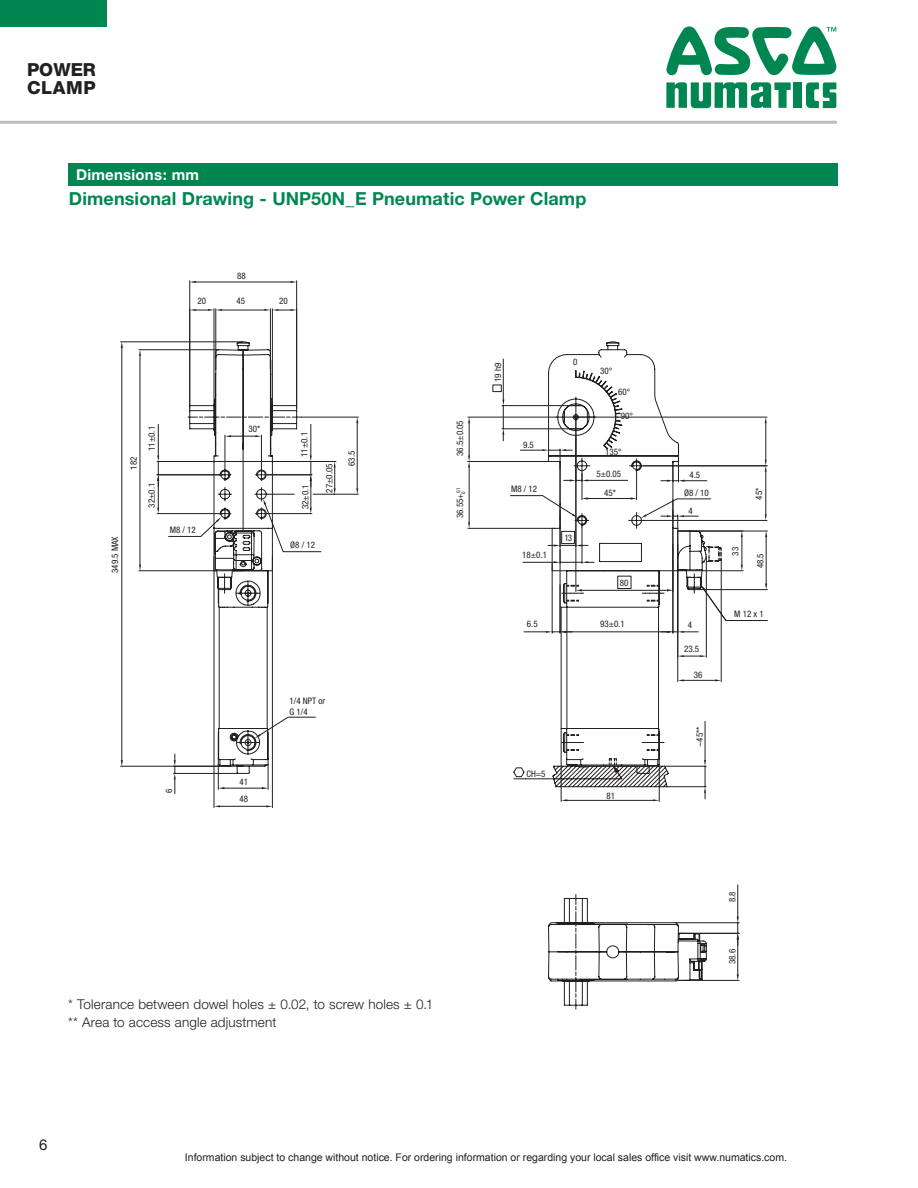
<style>
.page{position:relative;width:918px;height:1188px;background:#fff}
.page>*{position:absolute;margin:0;border:0;box-sizing:border-box;transform-origin:0 0}
.Page_Header1{font:700 18px "Helvetica Neue";letter-spacing:.005em;color:#008751}
.t1{font:800 18px/18px "Helvetica Neue";letter-spacing:.02em;color:#231f20}
.Dimensions_Header{font:700 15px "Helvetica Neue";letter-spacing:.015em;color:#fff}
.t2{font:15px "Helvetica Neue";color:#231f20}
.body{font:300 13.5px/18px "Helvetica Neue";letter-spacing:.01em;color:#231f20}
.t3{font:10.5px "Arial";color:#231f20}
.t4{font:condensed 9px/10.8px "Helvetica Neue";color:#231f20}
.t5{font:condensed 5.25px "Helvetica Neue";color:#231f20}
</style>
<div class="page">
<div style="left:0;top:0;width:107px;height:27px;background:#008751"></div>
<hr style="left:0;top:121px;width:837px;height:3px;background:#bcbdc0">
<div style="left:794px;top:82px;width:8px;height:26px;background:#008751"></div>
<svg style="left:806px;top:82px;width:30px;height:26px"></svg>
<svg style="left:666px;top:82px;width:125px;height:26px"></svg>
<svg style="left:666px;top:26px;width:170px;height:49px"></svg>
<div style="left:68px;top:164px;width:769px;height:22px;background:#008751"></div>
<hr style="left:121px;top:341px;width:122px;height:1px;background:#231f20">
<hr style="left:121px;top:766px;width:111px;height:1px;background:#231f20">
<hr style="left:121px;top:348px;width:1px;height:412px;background:#231f20">
<svg style="left:121px;top:342px;width:2px;height:6px"></svg>
<svg style="left:121px;top:760px;width:2px;height:6px"></svg>
<hr style="left:576px;top:417px;width:191px;height:1px;background:#231f20">
<hr style="left:765px;top:423px;width:1px;height:37px;background:#231f20">
<svg style="left:138px;top:349px;width:35px;height:222px"></svg>
<svg style="left:139px;top:565px;width:2px;height:6px"></svg>
<svg style="left:139px;top:350px;width:2px;height:6px"></svg>
<hr style="left:676px;top:922px;width:63px;height:1px;background:#231f20">
<hr style="left:737px;top:885px;width:1px;height:32px;background:#231f20">
<hr style="left:678px;top:933px;width:61px;height:1px;background:#231f20">
<hr style="left:678px;top:980px;width:61px;height:1px;background:#231f20">
<hr style="left:737px;top:939px;width:1px;height:35px;background:#231f20">
<svg style="left:737px;top:917px;width:2px;height:29px"></svg>
<svg style="left:737px;top:974px;width:2px;height:6px"></svg>
<svg style="left:173px;top:345px;width:506px;height:665px"></svg>
<svg style="left:174px;top:760px;width:2px;height:6px"></svg>
<svg style="left:174px;top:773px;width:2px;height:7px"></svg>
<hr style="left:721px;top:560px;width:1px;height:122px;background:#231f20">
<hr style="left:684px;top:680px;width:31px;height:1px;background:#231f20">
<svg style="left:264px;top:621px;width:443px;height:360px"></svg>
<hr style="left:567px;top:800px;width:86px;height:1px;background:#231f20">
<hr style="left:561px;top:729px;width:1px;height:72px;background:#231f20">
<hr style="left:659px;top:764px;width:1px;height:37px;background:#231f20">
<svg style="left:653px;top:799px;width:6px;height:2px"></svg>
<svg style="left:561px;top:799px;width:6px;height:2px"></svg>
<hr style="left:667px;top:786px;width:39px;height:1px;background:#231f20">
<svg style="left:704px;top:780px;width:2px;height:19px"></svg>
<svg style="left:525px;top:780px;width:144px;height:8px"></svg>
<svg style="left:513px;top:621px;width:199px;height:159px"></svg>
<svg style="left:189px;top:308px;width:386px;height:141px"></svg>
<svg style="left:208px;top:309px;width:14px;height:2px"></svg>
<svg style="left:190px;top:309px;width:6px;height:2px"></svg>
<hr style="left:272px;top:309px;width:1px;height:95px;background:#231f20">
<svg style="left:264px;top:309px;width:32px;height:2px"></svg>
<hr style="left:189px;top:281px;width:1px;height:127px;background:#231f20">
<hr style="left:296px;top:281px;width:1px;height:127px;background:#231f20">
<hr style="left:196px;top:282px;width:95px;height:1px;background:#231f20">
<svg style="left:190px;top:281px;width:6px;height:2px"></svg>
<svg style="left:291px;top:281px;width:6px;height:2px"></svg>
<hr style="left:310px;top:424px;width:1px;height:31px;background:#231f20">
<hr style="left:302px;top:417px;width:56px;height:1px;background:#231f20">
<hr style="left:357px;top:423px;width:1px;height:65px;background:#231f20">
<svg style="left:356px;top:417px;width:2px;height:6px"></svg>
<hr style="left:576px;top:437px;width:1px;height:155px;background:#231f20">
<svg style="left:168px;top:449px;width:600px;height:172px"></svg>
<div style="left:617px;top:576px;width:14px;height:13px;border:1px solid #231f20"></div>
<h1 class="t1" style="left:27px;top:61px;width:70px">POWER<br>CLAMP</h1>
<p class="Dimensions_Header" style="left:76px;top:165px;width:125px">Dimensions: mm</p>
<p class="Page_Header1" style="left:69px;top:187px;width:519px">Dimensional Drawing - UNP50N_E Pneumatic Power Clamp</p>
<p class="t4" style="left:237px;top:270px;width:10px">88</p>
<p class="t4" style="left:197px;top:295px;width:10px">20</p>
<p class="t4" style="left:236px;top:295px;width:10px">45</p>
<p class="t4" style="left:279px;top:295px;width:10px">20</p>
<p class="t4" style="left:110px;top:573px;width:38px;rotate:-90deg">349.5 MAX</p>
<p class="t4" style="left:128px;top:470px;width:14px;rotate:-90deg">182</p>
<p class="t4" style="left:146px;top:451px;width:26px;rotate:-90deg">11±0.1</p>
<p class="t4" style="left:248px;top:423px;width:13px">30*</p>
<p class="t4" style="left:299px;top:457px;width:26px;rotate:-90deg">11±0.1</p>
<p class="t4" style="left:146px;top:508px;width:26px;rotate:-90deg">32±0.1</p>
<p class="t4" style="left:300px;top:509px;width:26px;rotate:-90deg">32±0.1</p>
<p class="t4" style="left:170px;top:525px;width:28px">M8 / 12</p>
<p class="t4" style="left:290px;top:539px;width:26px">Ø8 / 12</p>
<p class="t4" style="left:324px;top:493px;width:31px;rotate:-90deg">27±0.05</p>
<p class="t4" style="left:346px;top:466px;width:17px;rotate:-90deg">63.5</p>
<p class="t4" style="left:163px;top:793px;width:6px;rotate:-90deg">6</p>
<p class="t4" style="left:239px;top:773px;width:10px;line-height:17.2px">41<br>48</p>
<p class="t4" style="left:290px;top:695px;width:37px">1/4 NPT or<br>G 1/4</p>
<p class="t4" style="left:454px;top:456px;width:37px;rotate:-90deg">36.5±0.05</p>
<p class="t4" style="left:454px;top:518px;width:33px;rotate:-90deg">36.55+<sup>0.1</sup></p>
<p class="t5" style="left:460px;top:494px;width:4px;rotate:-90deg">0</p>
<p class="t4" style="left:493px;top:382px;width:21px;rotate:-90deg">19 h9</p>
<p class="t4" style="left:523px;top:439px;width:12px">9.5</p>
<p class="t4" style="left:511px;top:483px;width:28px">M8 / 12</p>
<p class="t4" style="left:522px;top:550px;width:26px">18±0.1</p>
<p class="t4" style="left:527px;top:619px;width:12px">6.5</p>
<p class="t4" style="left:573px;top:357px;width:6px">0</p>
<p class="t4" style="left:564px;top:533px;width:9px">13</p>
<p class="t4" style="left:600px;top:366px;width:14px">30°</p>
<p class="t4" style="left:618px;top:386px;width:14px">60°</p>
<p class="t4" style="left:621px;top:410px;width:14px">90°</p>
<p class="t4" style="left:605px;top:446px;width:18px">135°</p>
<p class="t4" style="left:596px;top:469px;width:26px">5±0.05</p>
<p class="t4" style="left:604px;top:487px;width:13px">45*</p>
<p class="t4" style="left:620px;top:578px;width:10px">80</p>
<p class="t4" style="left:600px;top:618px;width:26px">93±0.1</p>
<p class="t4" style="left:526px;top:768px;width:21px">CH=5</p>
<p class="t4" style="left:607px;top:790px;width:10px">81</p>
<p class="body" style="left:68px;top:995px;width:367px">* Tolerance between dowel holes ± 0.02, to screw holes ± 0.1 ** Area to access angle adjustment</p>
<p class="t4" style="left:689px;top:469px;width:12px">4.5</p>
<p class="t4" style="left:684px;top:487px;width:26px">Ø8 / 10</p>
<p class="t4" style="left:689px;top:505px;width:6px">4</p>
<p class="t4" style="left:688px;top:620px;width:6px">4</p>
<p class="t4" style="left:684px;top:644px;width:17px">23.5</p>
<p class="t4" style="left:694px;top:669px;width:10px">36</p>
<p class="t4" style="left:694px;top:747px;width:22px;rotate:-90deg">~45**</p>
<p class="t4" style="left:753px;top:500px;width:13px;rotate:-90deg">45*</p>
<p class="t4" style="left:730px;top:556px;width:10px;rotate:-90deg">33</p>
<p class="t4" style="left:755px;top:568px;width:17px;rotate:-90deg">48.5</p>
<p class="t4" style="left:734px;top:608px;width:31px">M 12 x 1</p>
<p class="t4" style="left:727px;top:902px;width:12px;rotate:-90deg">8.8</p>
<p class="t4" style="left:727px;top:964px;width:17px;rotate:-90deg">38.6</p>
<h2 class="t2" style="left:39px;top:1136px;width:10px">6</h2>
<p class="t3" style="left:185px;top:1151px;width:604px">Information subject to change without notice. For ordering information or regarding your local sales office visit www.numatics.com.</p>
</div>
